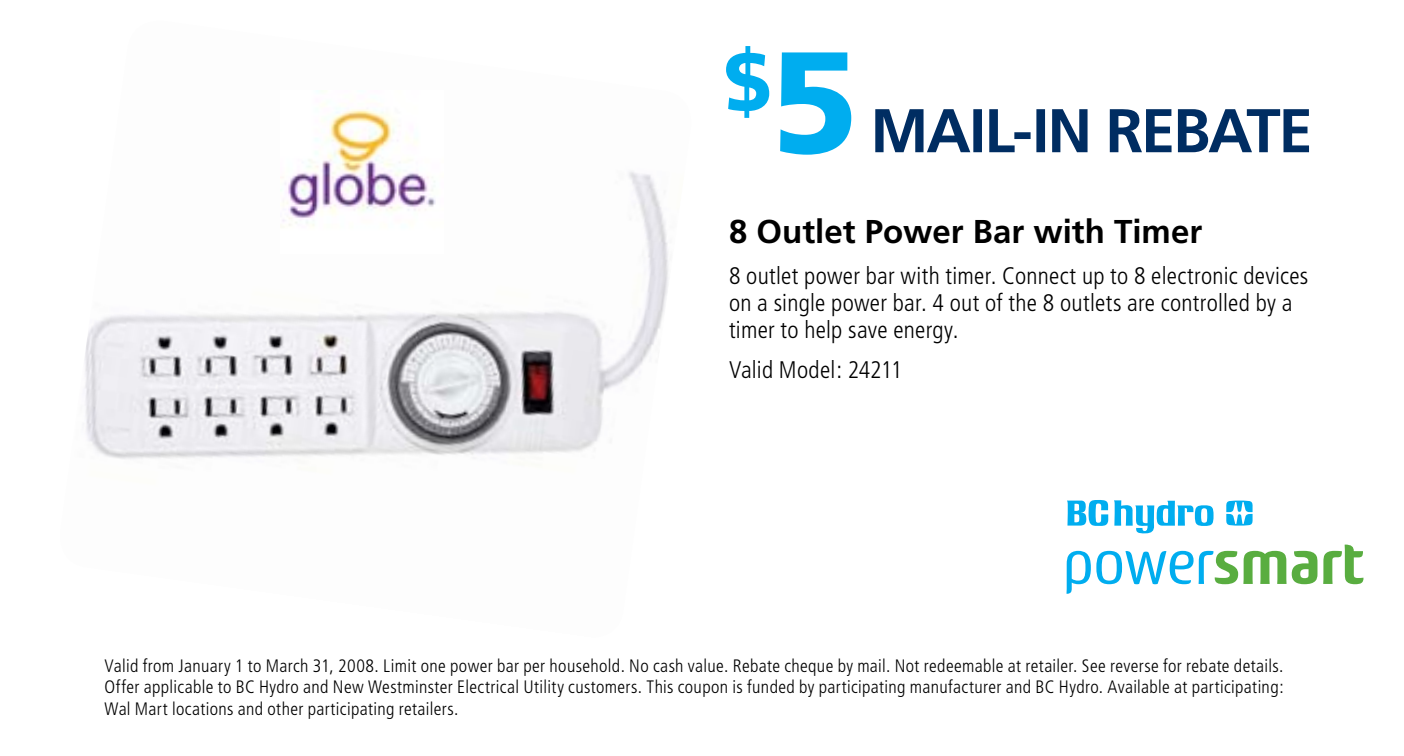
<style>
.page{position:relative;width:1404px;height:756px;background:#fff}
.page>*{position:absolute;margin:0;border:0;box-sizing:border-box;transform-origin:0 0}
.t1{font:900 80.4px "Frutiger";color:#00adef}
.t2{font:700 33px "Frutiger";color:#000}
.t3{font:300 condensed 24px/27px "Frutiger";letter-spacing:.01em;color:#000}
.t4{font:300 condensed 18px/21.6px "Frutiger";letter-spacing:.02em;color:#000;text-align:justify}
.s1{font-size:144px}
</style>
<div class="page">
<img style="left:85px;top:171px;width:584px;height:288px">
<img style="left:280px;top:104px;width:163px;height:150px">
<svg style="left:875px;top:109px;width:434px;height:43px"></svg>
<svg style="left:1323px;top:545px;width:41px;height:39px"></svg>
<svg style="left:1066px;top:551px;width:251px;height:43px"></svg>
<svg style="left:1226px;top:501px;width:27px;height:25px"></svg>
<svg style="left:1067px;top:500px;width:41px;height:26px"></svg>
<svg style="left:1114px;top:500px;width:100px;height:34px"></svg>
<h1 class="t1" style="left:723px;top:33px;width:137px">$<span class="s1">5</span></h1>
<h2 class="t2" style="left:729px;top:213px;width:475px">8 Outlet Power Bar with Timer</h2>
<h3 class="t3" style="left:729px;top:263px;width:581px">8 outlet power bar with timer. Connect up to 8 electronic devices on a single power bar. 4 out of the 8 outlets are controlled by a timer to help save energy.</h3>
<h3 class="t3" style="left:729px;top:357px;width:175px">Valid Model: 24211</h3>
<p class="t4" style="left:105px;top:655px;width:1181px">Valid from January 1 to March 31, 2008. Limit one power bar per household. No cash value. Rebate cheque by mail. Not redeemable at retailer. See reverse for rebate details.<br>Offer applicable to BC Hydro and New Westminster Electrical Utility customers. This coupon is funded by participating manufacturer and BC Hydro. Available at participating:<br>Wal Mart locations and other participating retailers.</p>
</div>
